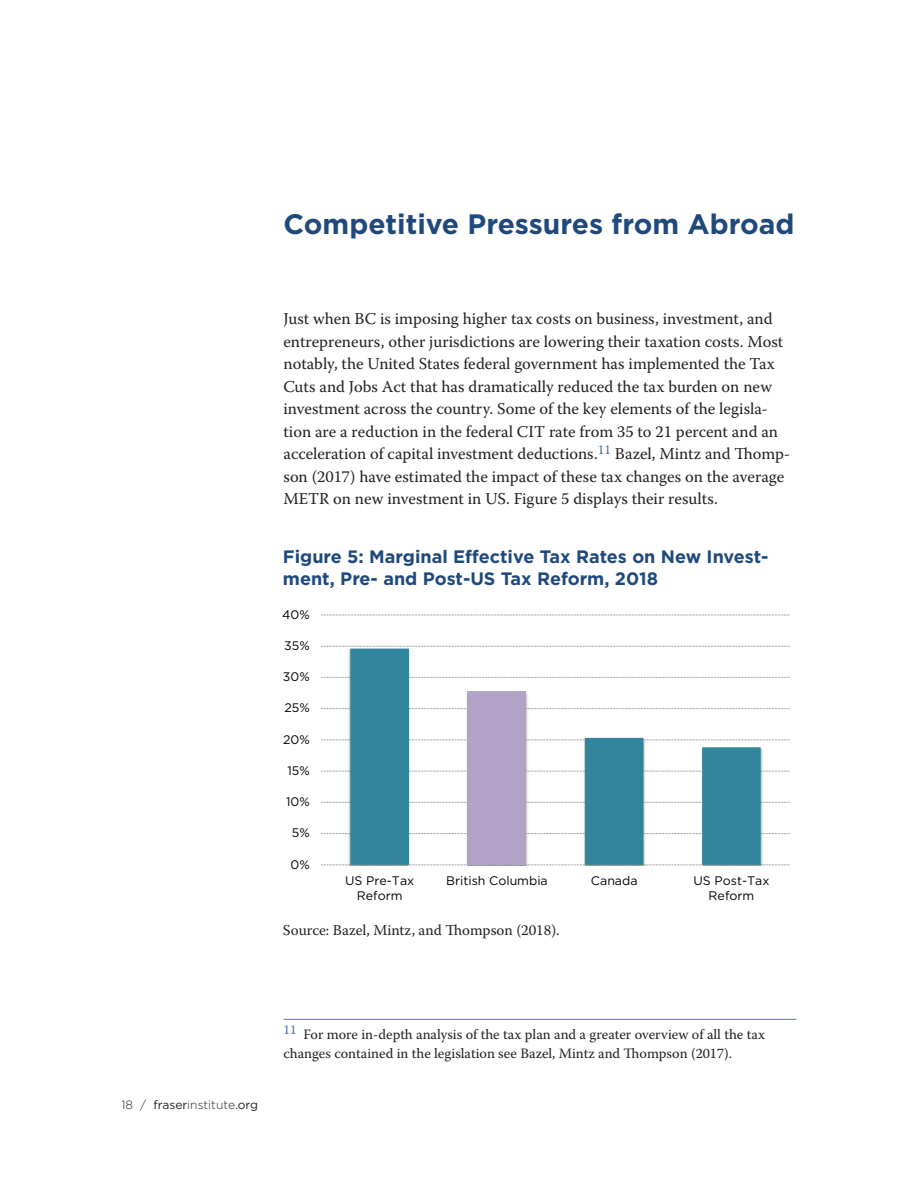
<style>
.page{position:relative;width:918px;height:1188px;background:#fff}
.page>*{position:absolute;margin:0;border:0;box-sizing:border-box;transform-origin:0 0}
.Head_1{font:700 28.2px "Gotham";color:#1f497d}
.table_head_1{font:700 18px/22.5px "Gotham";color:#1f497d}
.First_para{font:16.5px/22.5px "Warnock Pro";color:#231f20}
.table_source{font:15px "Warnock Pro";color:#231f20}
.Footnote{font:14.25px/19.5px "Warnock Pro";color:#231f20}
.t1{font:12.45px/14.9px "Gotham";color:#000;text-align:center}
.t2{font:300 12px "Gotham";color:#231f20}
.s1{font-weight:400}
</style>
<div class="page">
<hr style="left:284px;top:1019px;width:512px;height:1px;background:#698ab1">
<svg style="left:321px;top:864px;width:469px;height:1px"></svg>
<svg style="left:321px;top:833px;width:469px;height:1px"></svg>
<svg style="left:321px;top:802px;width:469px;height:1px"></svg>
<svg style="left:321px;top:771px;width:469px;height:1px"></svg>
<svg style="left:321px;top:739px;width:469px;height:1px"></svg>
<svg style="left:321px;top:708px;width:469px;height:1px"></svg>
<svg style="left:321px;top:677px;width:469px;height:1px"></svg>
<svg style="left:321px;top:646px;width:469px;height:1px"></svg>
<svg style="left:321px;top:615px;width:469px;height:1px"></svg>
<svg style="left:350px;top:649px;width:411px;height:216px"></svg>
<p class="Head_1" style="left:284px;top:205px;width:512px">Competitive Pressures from Abroad</p>
<p class="First_para" style="left:284px;top:307px;width:508px">Just when BC is imposing higher tax costs on business, investment, and entrepreneurs, other jurisdictions are lowering their taxation costs. Most notably, the United States federal government has implemented the Tax Cuts and Jobs Act that has dramatically reduced the tax burden on new investment across the country. Some of the key elements of the legisla&shy;tion are a reduction in the federal CIT rate from 35 to 21 percent and an acceleration of capital investment deductions.<sup>11</sup> Bazel, Mintz and Thomp&shy;son (2017) have estimated the impact of these tax changes on the average METR on new investment in US. Figure 5 displays their results.</p>
<p class="table_head_1" style="left:283px;top:545px;width:487px">Figure 5: Marginal Effective Tax Rates on New Invest&shy;ment, Pre- and Post-US Tax Reform, 2018</p>
<p class="t1" style="left:282px;top:607px;width:29px">40%</p>
<p class="t1" style="left:284px;top:638px;width:27px">35%</p>
<p class="t1" style="left:283px;top:669px;width:28px">30%</p>
<p class="t1" style="left:284px;top:700px;width:27px">25%</p>
<p class="t1" style="left:283px;top:732px;width:28px">20%</p>
<p class="t1" style="left:287px;top:763px;width:24px">15%</p>
<p class="t1" style="left:286px;top:794px;width:25px">10%</p>
<p class="t1" style="left:292px;top:825px;width:19px">5%</p>
<p class="t1" style="left:291px;top:857px;width:21px">0%</p>
<p class="t1" style="left:345px;top:873px;width:71px">US Pre-Tax<br>Reform</p>
<p class="t1" style="left:446px;top:873px;width:103px">British Columbia</p>
<p class="t1" style="left:591px;top:873px;width:48px">Canada</p>
<p class="t1" style="left:694px;top:873px;width:77px">US Post-Tax<br>Reform</p>
<p class="table_source" style="left:283px;top:921px;width:278px">Source: Bazel, Mintz, and Thompson (2018).</p>
<p class="t2" style="left:122px;top:1097px;width:138px">18 / <span class="s1">fraser</span>institute<span class="s1">.org</span></p>
<p class="Footnote" style="left:284px;top:1024px;width:483px"><sup>11</sup> For more in-depth analysis of the tax plan and a greater overview of all the tax changes contained in the legislation see Bazel, Mintz and Thompson (2017).</p>
</div>
